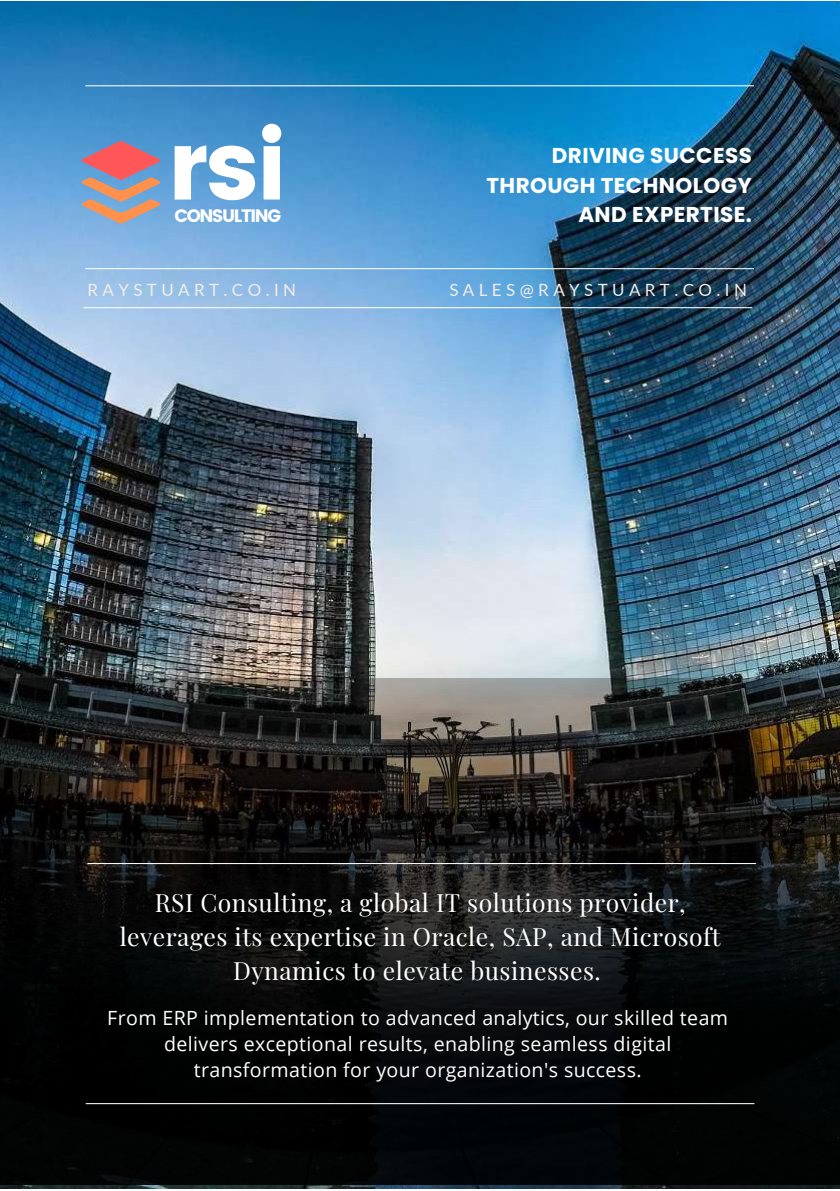
<style>
.page{position:relative;width:840px;height:1191px;background:#fff}
.page>*{position:absolute;margin:0;border:0;box-sizing:border-box;transform-origin:0 0}
.t1{font:95.6px "Poppins";color:#fff}
.t2{font:24.6px/33.8px "Playfair Display";letter-spacing:.02em;color:#fff;text-align:center}
.t3{font:700 21.4px/29.6px "Poppins";letter-spacing:.02em;color:#fff;text-align:right}
.t4{font:19.6px/26.4px "Open Sans";letter-spacing:.02em;color:#fff;text-align:center}
.t5{font:18px "Poppins";letter-spacing:-.08em;color:#fff}
.t6{font:17px "Lato";letter-spacing:.26em;color:#f4ede7}
</style>
<div class="page">
<img style="left:0;top:1px;width:839px;height:1187px">
<svg style="left:0;top:678px;width:839px;height:509px;background:#141414"></svg>
<hr style="left:86px;top:1103px;width:668px;height:1px;background:#fff">
<hr style="left:87px;top:863px;width:668px;height:1px;background:#fff">
<svg style="left:82px;top:141px;width:78px;height:83px;background:#ae8c98"></svg>
<hr style="left:85px;top:268px;width:668px;height:1px;background:#fff">
<hr style="left:85px;top:85px;width:668px;height:1px;background:#fff">
<hr style="left:83px;top:307px;width:668px;height:1px;background:#fff">
<h1 class="t1" style="left:167px;top:111px;width:121px">rsi</h1>
<p class="t5" style="left:174px;top:205px;width:108px">CONSULTING</p>
<p class="t3" style="left:486px;top:141px;width:267px">DRIVING SUCCESS<br>THROUGH TECHNOLOGY<br>AND EXPERTISE.</p>
<p class="t6" style="left:87px;top:279px;width:210px">RAYSTUART.CO.IN</p>
<p class="t6" style="left:449px;top:279px;width:299px">SALES@RAYSTUART.CO.IN</p>
<p class="t2" style="left:120px;top:884px;width:602px">RSI Consulting, a global IT solutions provider, leverages its expertise in Oracle, SAP, and Microsoft<br>Dynamics to elevate businesses.</p>
<p class="t4" style="left:107px;top:1003px;width:622px">From ERP implementation to advanced analytics, our skilled team delivers exceptional results, enabling seamless digital transformation for your organization's success.</p>
</div>
